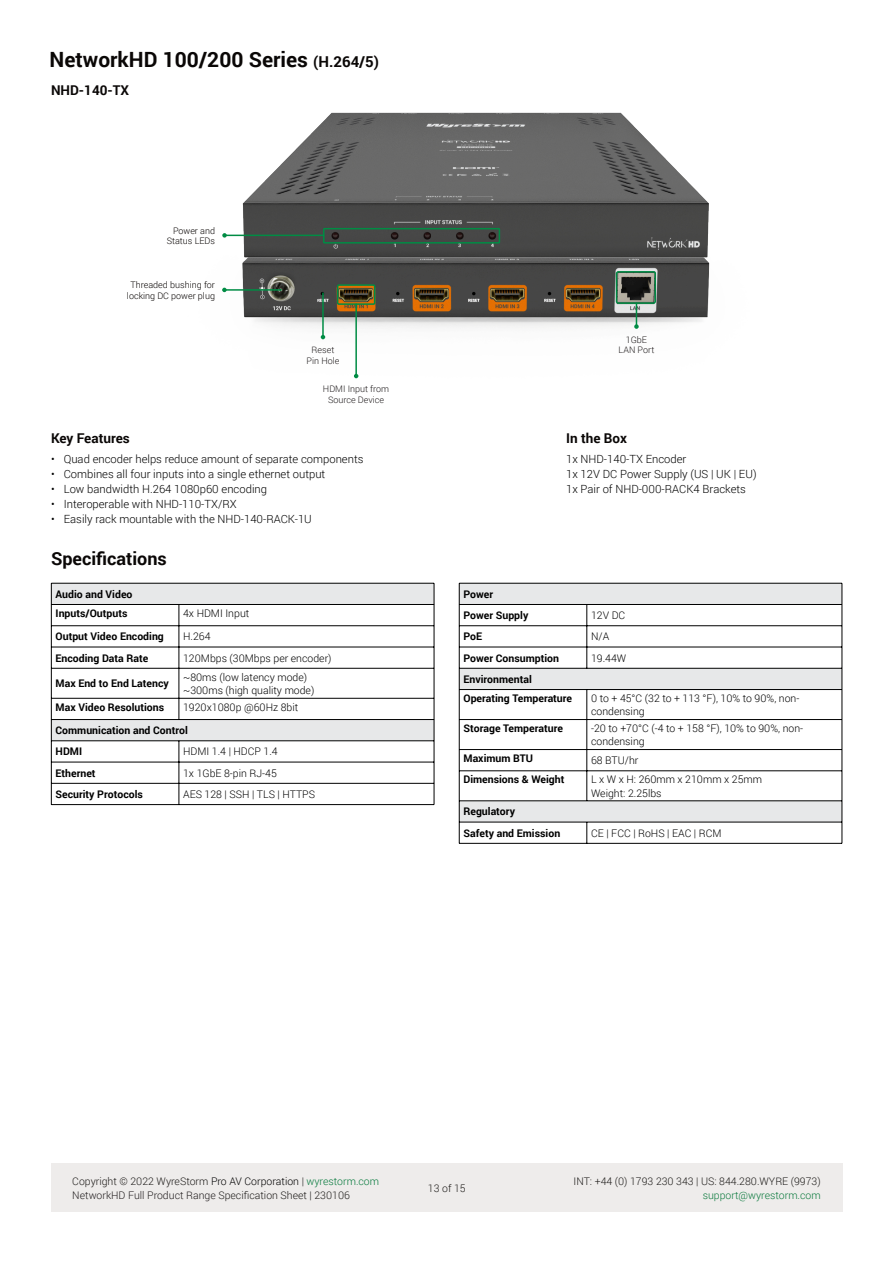
<style>
.page{position:relative;width:893px;height:1263px;background:#fff}
.page>*{position:absolute;margin:0;border:0;box-sizing:border-box;transform-origin:0 0}
.t1{font:700 21px "Roboto";color:#0a0706}
.t2{font:700 18px "Roboto";color:#0a0706}
.t3{font:700 13.5px "Roboto";color:#0a0706}
.t4{font:300 11.25px/15px "Roboto";color:#000}
.t5{font:300 10.5px/13.5px "Roboto";color:#000}
.t6{font:700 10.5px/21.3px "Roboto";color:#000}
.t7{font:300 10.5px/13.5px "Roboto";color:#1e1c1a}
.t8{font:300 10.5px "Roboto";color:#0b7a3d}
.t9{font:300 9px/10.5px "Roboto";color:#090504;text-align:center}
.t10{font:300 9px/10.5px "Roboto";color:#211d1e;text-align:center}
.s1{font-size:15px}
.s2{color:#000}
.s3{color:#077a3d}
.s4{color:#221e1f}
</style>
<div class="page">
<div style="left:51px;top:1164px;width:791px;height:48px;background:#eeeceb"></div>
<img style="left:223px;top:112px;width:487px;height:267px">
<svg style="left:354px;top:374px;width:4px;height:4px"></svg>
<hr style="left:355px;top:304px;width:2px;height:71px;background:#008c44">
<svg style="left:321px;top:335px;width:4px;height:4px"></svg>
<hr style="left:322px;top:293px;width:2px;height:43px;background:#008c44">
<svg style="left:634px;top:304px;width:5px;height:25px"></svg>
<svg style="left:222px;top:288px;width:5px;height:4px"></svg>
<hr style="left:226px;top:289px;width:55px;height:2px;background:#008c44">
<div style="left:337px;top:284px;width:38px;height:21px;border:2px solid #008c44"></div>
<div style="left:616px;top:271px;width:40px;height:33px;border:2px solid #008c44;border-radius:2px"></div>
<svg style="left:222px;top:233px;width:5px;height:5px"></svg>
<hr style="left:226px;top:235px;width:98px;height:1px;background:#008c44">
<div style="left:323px;top:228px;width:177px;height:16px;border:2px solid #008c44"></div>
<svg style="left:52px;top:584px;width:382px;height:156px"></svg>
<div style="left:179px;top:604px;width:255px;height:22px;background:#fff"></div>
<hr style="left:51px;top:583px;width:1px;height:222px;background:#000">
<hr style="left:434px;top:583px;width:1px;height:222px;background:#000">
<hr style="left:179px;top:604px;width:1px;height:115px;background:#000">
<hr style="left:179px;top:741px;width:1px;height:63px;background:#000">
<hr style="left:51px;top:583px;width:383px;height:1px;background:#000">
<hr style="left:51px;top:604px;width:383px;height:1px;background:#000">
<hr style="left:51px;top:625px;width:383px;height:1px;background:#000">
<hr style="left:51px;top:647px;width:383px;height:1px;background:#000">
<hr style="left:51px;top:668px;width:383px;height:1px;background:#000">
<hr style="left:51px;top:698px;width:383px;height:1px;background:#000">
<hr style="left:51px;top:719px;width:383px;height:1px;background:#000">
<hr style="left:51px;top:740px;width:383px;height:1px;background:#000">
<hr style="left:51px;top:762px;width:383px;height:1px;background:#000">
<hr style="left:51px;top:783px;width:383px;height:1px;background:#000">
<hr style="left:51px;top:804px;width:383px;height:1px;background:#000">
<svg style="left:460px;top:584px;width:382px;height:238px"></svg>
<div style="left:459px;top:771px;width:383px;height:30px;background:#fff"></div>
<hr style="left:459px;top:583px;width:1px;height:260px;background:#000">
<hr style="left:842px;top:583px;width:1px;height:260px;background:#000">
<hr style="left:587px;top:604px;width:1px;height:64px;background:#000">
<hr style="left:587px;top:689px;width:1px;height:112px;background:#000">
<svg style="left:587px;top:823px;width:1px;height:20px"></svg>
<hr style="left:459px;top:583px;width:383px;height:1px;background:#000">
<hr style="left:459px;top:604px;width:383px;height:1px;background:#000">
<hr style="left:459px;top:625px;width:383px;height:1px;background:#000">
<hr style="left:459px;top:647px;width:383px;height:1px;background:#000">
<hr style="left:459px;top:668px;width:383px;height:1px;background:#000">
<hr style="left:459px;top:689px;width:383px;height:1px;background:#000">
<hr style="left:459px;top:719px;width:383px;height:1px;background:#000">
<hr style="left:459px;top:749px;width:383px;height:1px;background:#000">
<hr style="left:459px;top:770px;width:383px;height:1px;background:#000">
<hr style="left:459px;top:800px;width:383px;height:1px;background:#000">
<hr style="left:459px;top:822px;width:383px;height:1px;background:#000">
<hr style="left:459px;top:843px;width:383px;height:1px;background:#000">
<h1 class="t1" style="left:50px;top:45px;width:331px">NetworkHD 100/200 Series <span class="s1">(H.264/5)</span></h1>
<p class="t3" style="left:51px;top:81px;width:80px">NHD-140-TX</p>
<p class="t9" style="left:167px;top:225px;width:50px;text-align:right">Power and<br>Status LEDs</p>
<p class="t9" style="left:127px;top:279px;width:90px">Threaded bushing for locking DC power plug</p>
<p class="t10" style="left:307px;top:345px;width:34px">Reset<br>Pin Hole</p>
<p class="t10" style="left:323px;top:384px;width:68px">HDMI Input from<br>Source Device</p>
<p class="t10" style="left:619px;top:334px;width:37px">1GbE<br>LAN Port</p>
<p class="t3" style="left:51px;top:429px;width:80px">Key Features</p>
<p class="t3" style="left:566px;top:429px;width:62px">In the Box</p>
<p class="t4" style="left:51px;top:451px;width:314px">• Quad encoder helps reduce amount of separate components</p>
<p class="t4" style="left:51px;top:466px;width:276px">• Combines all four inputs into a single ethernet output</p>
<p class="t4" style="left:51px;top:481px;width:218px">• Low bandwidth H.264 1080p60 encoding</p>
<p class="t4" style="left:51px;top:496px;width:187px">• Interoperable with NHD-110-TX/RX</p>
<p class="t4" style="left:51px;top:511px;width:262px">• Easily rack mountable with the NHD-140-RACK-1U</p>
<p class="t4" style="left:566px;top:451px;width:192px">1x NHD-140-TX Encoder<br>1x 12V DC Power Supply (US | UK | EU)<br>1x Pair of NHD-000-RACK4 Brackets</p>
<h2 class="t2" style="left:51px;top:546px;width:117px">Specifications</h2>
<p class="t6" style="left:56px;top:584px;width:78px;line-height:18.9px">Audio and Video<br>Inputs/Outputs</p>
<p class="t5" style="left:183px;top:606px;width:68px">4x HDMI Input</p>
<p class="t6" style="left:56px;top:626px;width:110px">Output Video Encoding</p>
<p class="t5" style="left:183px;top:629px;width:29px">H.264</p>
<p class="t6" style="left:56px;top:647px;width:94px">Encoding Data Rate</p>
<p class="t5" style="left:183px;top:651px;width:150px">120Mbps (30Mbps per encoder)</p>
<p class="t6" style="left:56px;top:672px;width:115px">Max End to End Latency</p>
<p class="t5" style="left:183px;top:670px;width:133px">~80ms (low latency mode) ~300ms (high quality mode)</p>
<p class="t6" style="left:56px;top:696px;width:110px">Max Video Resolutions</p>
<p class="t5" style="left:183px;top:700px;width:117px">1920x1080p @60Hz 8bit</p>
<p class="t6" style="left:56px;top:719px;width:134px">Communication and Control<br>HDMI</p>
<p class="t5" style="left:183px;top:745px;width:96px">HDMI 1.4 | HDCP 1.4</p>
<p class="t6" style="left:56px;top:762px;width:42px">Ethernet</p>
<p class="t5" style="left:183px;top:766px;width:95px">1x 1GbE 8-pin RJ-45</p>
<p class="t6" style="left:56px;top:783px;width:89px">Security Protocols</p>
<p class="t5" style="left:183px;top:787px;width:133px">AES 128 | SSH | TLS | HTTPS</p>
<p class="t6" style="left:463px;top:583px;width:66px">Power<br>Power Supply</p>
<p class="t5" style="left:591px;top:608px;width:36px">12V DC</p>
<p class="t6" style="left:463px;top:626px;width:20px">PoE</p>
<p class="t5" style="left:591px;top:629px;width:20px">N/A</p>
<p class="t6" style="left:463px;top:647px;width:97px">Power Consumption</p>
<p class="t5" style="left:591px;top:651px;width:37px">19.44W</p>
<p class="t6" style="left:463px;top:669px;width:110px;line-height:18.9px">Environmental<br>Operating Temperature</p>
<p class="t5" style="left:591px;top:691px;width:210px">0 to + 45°C (32 to + 113 °F), 10% to 90%, non&shy;condensing</p>
<p class="t6" style="left:463px;top:717px;width:101px">Storage Temperature</p>
<p class="t5" style="left:591px;top:721px;width:214px">-20 to +70°C (-4 to + 158 °F), 10% to 90%, non&shy;condensing</p>
<p class="t6" style="left:463px;top:747px;width:71px">Maximum BTU</p>
<p class="t5" style="left:591px;top:753px;width:49px">68 BTU/hr</p>
<p class="t6" style="left:463px;top:768px;width:102px">Dimensions &amp; Weight</p>
<p class="t5" style="left:591px;top:772px;width:173px">L x W x H: 260mm x 210mm x 25mm<br>Weight: 2.25lbs</p>
<p class="t6" style="left:463px;top:801px;width:98px">Regulatory<br>Safety and Emission</p>
<p class="t5" style="left:591px;top:826px;width:132px">CE | FCC | RoHS | EAC | RCM</p>
<p class="t7" style="left:72px;top:1174px;width:308px">Copyright © 2022 WyreStorm <span class="s2">Pro AV Corporation</span> | <span class="s3">wyrestorm.com<br></span><span class="s4">NetworkHD Full Product Range</span> Specification Sheet | 230106</p>
<p class="t7" style="left:574px;top:1174px;width:249px">INT: +44 (0) 1793 230 343 | US: 844.280.WYRE (9973)</p>
<p class="t7" style="left:428px;top:1181px;width:39px">13 of 15</p>
<p class="t8" style="left:703px;top:1187px;width:120px">support@wyrestorm.com</p>
</div>
